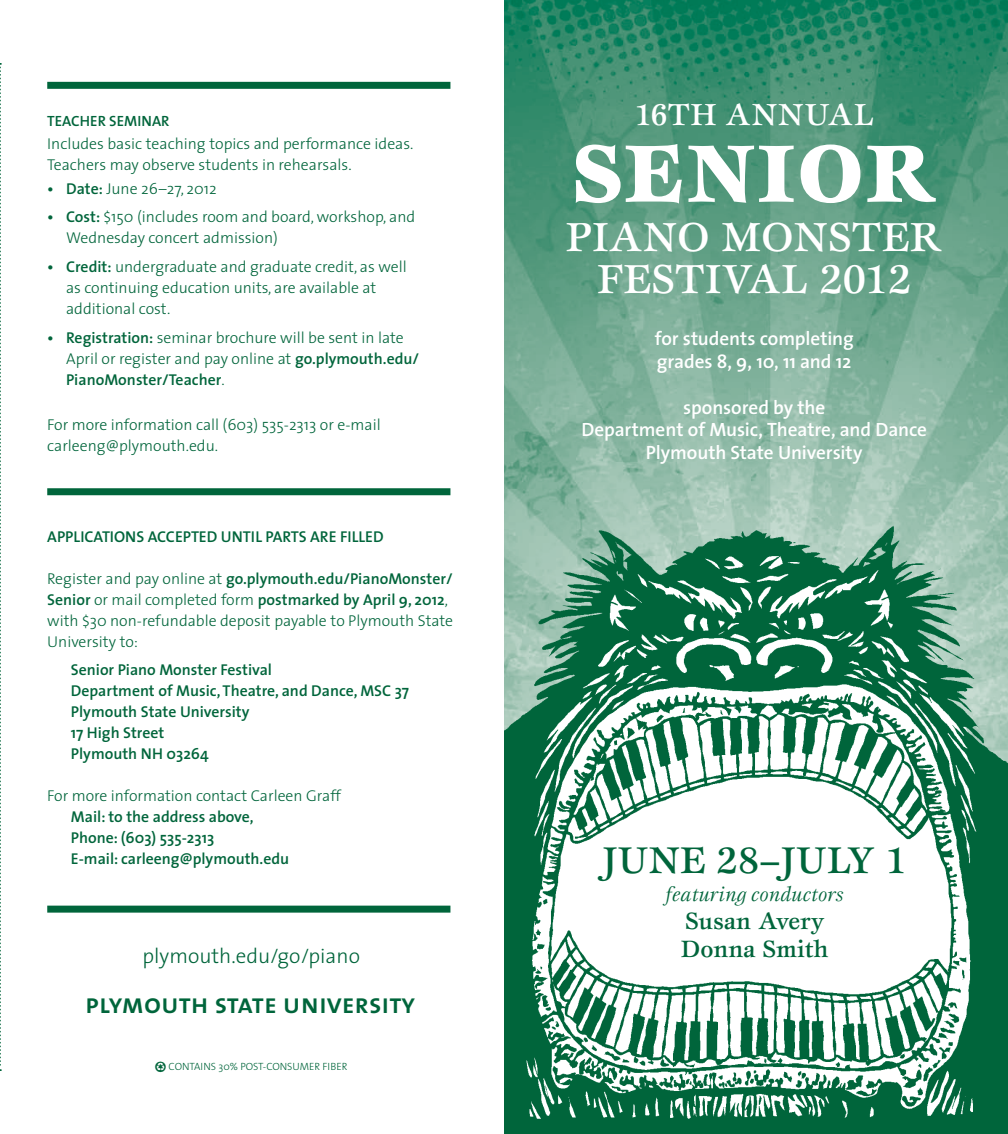
<style>
.page{position:relative;width:1008px;height:1134px;background:#fff}
.page>*{position:absolute;margin:0;border:0;box-sizing:border-box;transform-origin:0 0}
.t1{font:900 84px "Esprit";letter-spacing:.025em;color:#fff}
.t2{font:500 42px/42px "Esprit";color:#fff;text-align:center}
.t3{font:500 38.5px "Esprit";color:#00653b}
.t4{font:500 31.5px "Esprit";letter-spacing:.015em;color:#fff}
.t5{font:28px "The Sans Semi Bold Caps";color:#00653b}
.t6{font:500 24.5px/28px "Esprit";color:#00653b}
.t7{font:300 21px "The Sans";color:#00653b}
.t8{font:italic 21px "Esprit";color:#00653b}
.t9{font:600 19.25px/22.8px "The Sans";letter-spacing:-.005em;color:#fff}
.t10{font:300 15.75px/21px "The Sans";color:#00653b}
.t11{font:600 15.75px/21px "The Sans";color:#00653b}
.t12{font:14.88px "The Sans Semi Bold Caps";color:#00653b}
.t13{font:300 10.5px "The Sans";color:#00653b}
.s1{font-weight:600}
.s2{font-family:"Recycle";font-weight:400}
</style>
<div class="page">
<img style="left:504px;top:0;width:504px;height:525px">
<img style="left:504px;top:525px;width:504px;height:609px">
<svg style="left:0;top:63px;width:1px;height:1008px"></svg>
<div style="left:47px;top:82px;width:403px;height:7px;background:#00653b"></div>
<div style="left:47px;top:488px;width:403px;height:7px;background:#00653b"></div>
<div style="left:47px;top:906px;width:403px;height:7px;background:#00653b"></div>
<p class="t12" style="left:47px;top:108px;width:122px">TEACHER SEMINAR</p>
<p class="t10" style="left:47px;top:133px;width:368px">Includes basic teaching topics and performance ideas.<br>Teachers may observe students in rehearsals.</p>
<p class="t10" style="left:47px;top:177px;width:171px"><span class="s1">• Date:</span> June 26–27, 2012</p>
<p class="t10" style="left:66px;top:206px;width:351px;text-indent:-19px"><span class="s1">• Cost:</span> $150 (includes room and board, workshop, and<br>Wednesday concert admission)</p>
<p class="t10" style="left:66px;top:256px;width:342px;text-indent:-19px"><span class="s1">• Credit:</span> undergraduate and graduate credit, as well as continuing education units, are available at additional cost.</p>
<p class="t10" style="left:66px;top:327px;width:355px;text-indent:-19px"><span class="s1">• Registration:</span> seminar brochure will be sent in late<br>April or register and pay online at <span class="s1">go.plymouth.edu/<br>PianoMonster/Teacher</span>.</p>
<p class="t10" style="left:47px;top:413px;width:335px">For more information call (603) 535-2313 or e-mail carleeng@plymouth.edu.</p>
<p class="t11" style="left:47px;top:525px;width:338px">APPLICATIONS ACCEPTED UNTIL PARTS ARE FILLED</p>
<p class="t10" style="left:47px;top:567px;width:407px">Register and pay online at <span class="s1">go.plymouth.edu/PianoMonster/ Senior</span> or mail completed form <span class="s1">postmarked by April 9, 2012</span>, with $30 non-refundable deposit payable to Plymouth State University to:</p>
<p class="t11" style="left:71px;top:659px;width:340px">Senior Piano Monster Festival<br>Department of Music, Theatre, and Dance, MSC 37<br>Plymouth State University<br>17 High Street<br>Plymouth NH 03264</p>
<p class="t10" style="left:47px;top:785px;width:295px">For more information contact Carleen Graff</p>
<p class="t11" style="left:71px;top:806px;width:220px">Mail: to the address above,<br>Phone: (603) 535-2313<br>E-mail: carleeng@plymouth.edu</p>
<h3 class="t7" style="left:143px;top:939px;width:219px">plymouth.edu/go/piano</h3>
<h3 class="t5" style="left:85px;top:980px;width:331px">plymouth state university</h3>
<p class="t13" style="left:155px;top:1058px;width:194px"><span class="s2">E</span> CONTAINS 30% POST-CONSUMER FIBER</p>
<h3 class="t4" style="left:635px;top:95px;width:241px">16TH ANNUAL</h3>
<h1 class="t1" style="left:572px;top:121px;width:365px">SENIOR</h1>
<h2 class="t2" style="left:566px;top:216px;width:378px">PIANO MONSTER<br>FESTIVAL 2012</h2>
<p class="t9" style="left:655px;top:327px;width:200px">for students completing grades 8, 9, 10, 11 and 12</p>
<p class="t9" style="left:581px;top:395px;width:347px;text-align:center">sponsored by the<br>Department of Music, Theatre, and Dance<br>Plymouth State University</p>
<h3 class="t3" style="left:602px;top:836px;width:306px">JUNE 28–JULY 1</h3>
<h3 class="t8" style="left:666px;top:882px;width:180px">featuring conductors</h3>
<h3 class="t6" style="left:681px;top:906px;width:149px">SUSAN AVERY<br>DONNA SMITH</h3>
</div>
